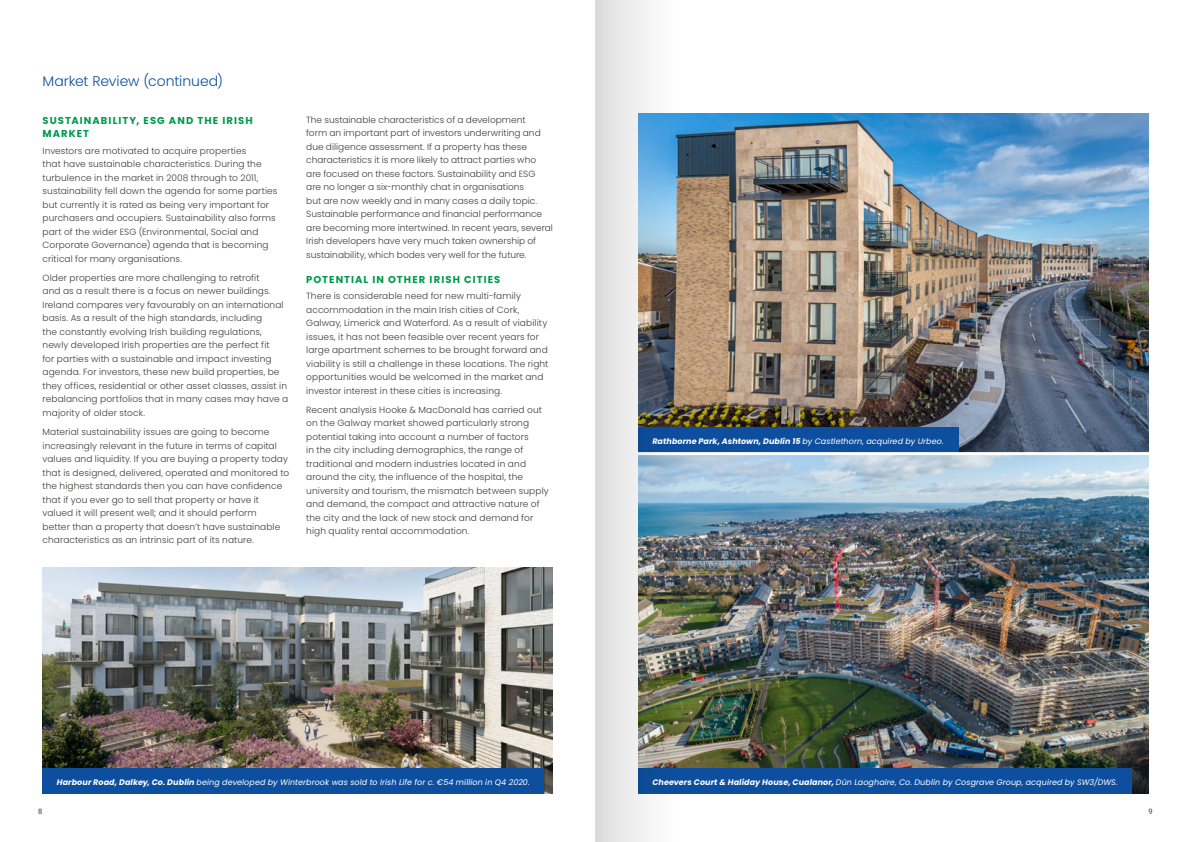
<style>
.page{position:relative;width:1191px;height:842px;background:#fff}
.page>*{position:absolute;margin:0;border:0;box-sizing:border-box;transform-origin:0 0}
.t1{font:300 14px "Poppins";letter-spacing:-.005em;color:#0d4f9e}
.t2{font:700 10px/13.5px "Poppins";letter-spacing:.105em;color:#00994c}
.t3{font:300 9px/13.5px "Poppins";letter-spacing:.01em;color:#3c3c3b}
.t4{font:italic 8px "Poppins";letter-spacing:.01em;color:#fff}
.t5{font:italic 700 8px "Poppins";letter-spacing:.01em;color:#fff}
.t6{font:7.5px "Roboto";color:#3c3c3b}
.s1{font-weight:700}
.s2{font-weight:400}
</style>
<div class="page">
<img style="left:43px;top:567px;width:510px;height:227px">
<div style="left:43px;top:768px;width:501px;height:26px;background:#0d4f9e"></div>
<img style="left:675px;top:113px;width:473px;height:681px">
<div style="left:638px;top:427px;width:321px;height:27px;background:#0d4f9e"></div>
<div style="left:638px;top:768px;width:494px;height:26px;background:#0d4f9e"></div>
<hr style="left:633px;top:452px;width:519px;height:3px;background:#fff">
<img style="left:595px;top:0;width:80px;height:842px">
<h1 class="t1" style="left:43px;top:73px;width:182px">Market Review (continued)</h1>
<p class="t2" style="left:43px;top:114px;width:212px">SUSTAINABILITY, ESG AND THE IRISH<br>MARKET</p>
<p class="t3" style="left:43px;top:144px;width:236px">Investors are motivated to acquire properties<br>that have sustainable characteristics. During the turbulence in the market in 2008 through to 2011, sustainability fell down the agenda for some parties but currently it is rated as being very important for purchasers and occupiers. Sustainability also forms part of the wider ESG (Environmental, Social and Corporate Governance) agenda that is becoming critical for many organisations.</p>
<p class="t3" style="left:43px;top:271px;width:247px">Older properties are more challenging to retrofit<br>and as a result there is a focus on newer buildings.<br>Ireland compares very favourably on an international basis. As a result of the high standards, including<br>the constantly evolving Irish building regulations, newly developed Irish properties are the perfect fit<br>for parties with a sustainable and impact investing agenda. For investors, these new build properties, be they offices, residential or other asset classes, assist in rebalancing portfolios that in many cases may have a majority of older stock.</p>
<p class="t3" style="left:43px;top:425px;width:248px">Material sustainability issues are going to become increasingly relevant in the future in terms of capital values and liquidity. If you are buying a property today that is designed, delivered, operated and monitored to the highest standards then you can have confidence that if you ever go to sell that property or have it valued it will present well; and it should perform<br>better than a property that doesn’t have sustainable characteristics as an intrinsic part of its nature.</p>
<p class="t3" style="left:306px;top:113px;width:248px">The sustainable characteristics of a development<br>form an important part of investors underwriting and due diligence assessment. If a property has these characteristics it is more likely to attract parties who are focused on these factors. Sustainability and ESG<br>are no longer a six-monthly chat in organisations<br>but are now weekly and in many cases a daily topic.<br>Sustainable performance and financial performance are becoming more intertwined. In recent years, several Irish developers have very much taken ownership of sustainability, which bodes very well for the future.</p>
<p class="t2" style="left:306px;top:272px;width:196px">POTENTIAL IN OTHER IRISH CITIES</p>
<p class="t3" style="left:306px;top:289px;width:244px">There is considerable need for new multi-family accommodation in the main Irish cities of Cork, Galway, Limerick and Waterford. As a result of viability issues, it has not been feasible over recent years for large apartment schemes to be brought forward and viability is still a challenge in these locations. The right opportunities would be welcomed in the market and investor interest in these cities is increasing.</p>
<p class="t3" style="left:306px;top:403px;width:244px">Recent analysis Hooke &amp; MacDonald has carried out on the Galway market showed particularly strong potential taking into account a number of factors<br>in the city including demographics, the range of traditional and modern industries located in and around the city, the influence of the hospital, the university and tourism, the mismatch between supply and demand, the compact and attractive nature of the city and the lack of new stock and demand for high quality rental accommodation.</p>
<p class="t4" style="left:57px;top:778px;width:474px"><span class="s1">Harbour Road, Dalkey, Co. Dublin</span> being developed by Winterbrook was sold to Irish Life for c. €54 million in Q4 2020.</p>
<p class="t5" style="left:652px;top:436px;width:293px">Rathborne Park, Ashtown, Dublin 15 <span class="s2">by Castlethorn, acquired by Urbeo.</span></p>
<p class="t4" style="left:652px;top:778px;width:467px"><span class="s1">Cheevers Court &amp; Haliday House, Cualanor,</span> Dún Laoghaire, Co. Dublin by Cosgrave Group, acquired by SW3/DWS.</p>
<p class="t6" style="left:38px;top:806px;width:6px">8</p>
<p class="t6" style="left:1148px;top:806px;width:6px">9</p>
</div>
